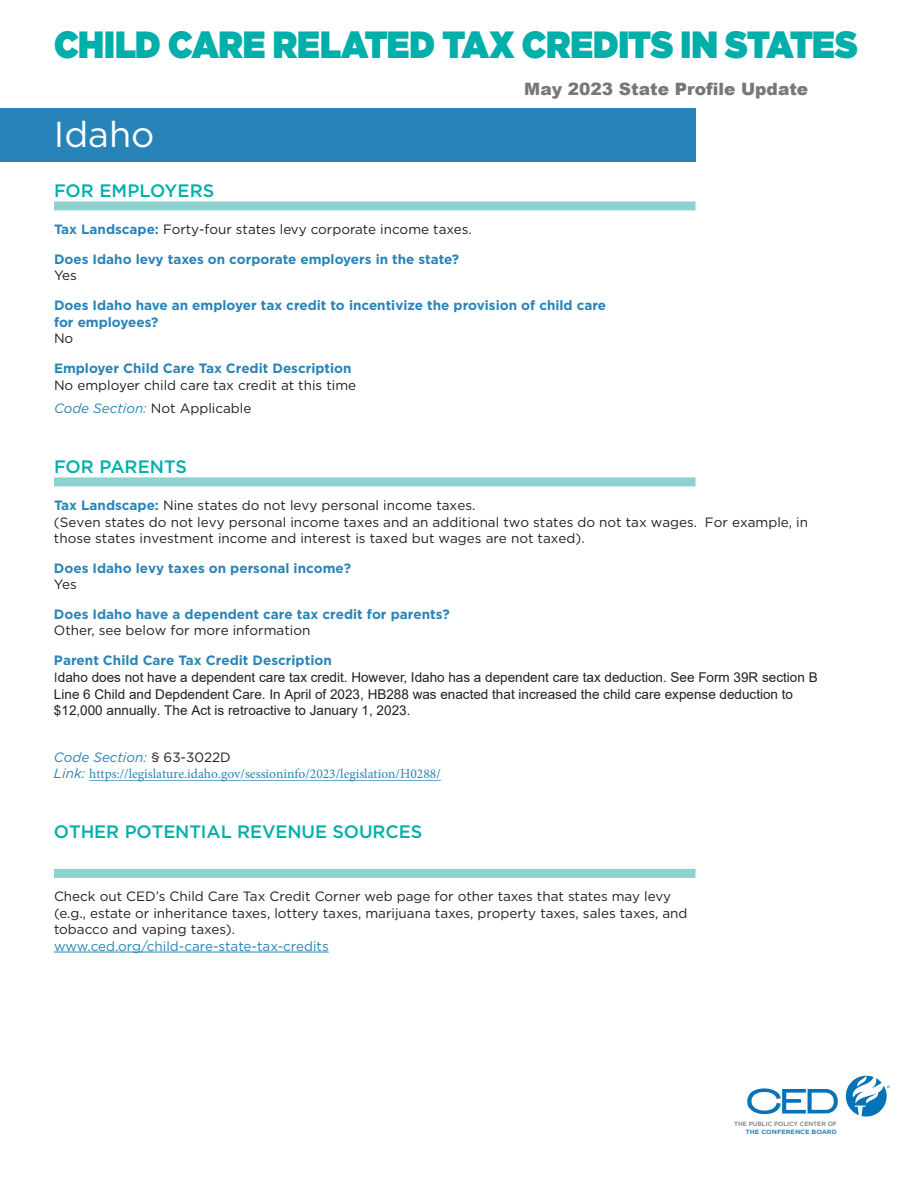
<style>
.page{position:relative;width:918px;height:1188px;background:#fff}
.page>*{position:absolute;margin:0;border:0;box-sizing:border-box;transform-origin:0 0}
.t1{font:900 37.95px "Gotham";letter-spacing:-.01em;color:#00afaa;scale:.9 1}
.t2{font:36px "Gotham";color:#fff}
.t3{font:500 18px "Gotham";letter-spacing:-.005em;color:#00afaa}
.t4{font:900 17.1px "Arial";color:#767779}
.t5{font:13.5px/16.4px "Gotham";color:#231f20}
.t6{font:700 13.5px/16.5px "Gotham";color:#2884b8}
.t7{font:13.5px/16.4px "Arial";color:#231f20}
.t8{font:13.5px "Minion Pro";color:#2884b8}
.t9{font:13.5px "Gotham";color:#2884b8}
.t10{font:italic 13.5px "Gotham";color:#2884b8}
.t11{font:500 6.15px "Gotham";color:#767779}
.t12{font:700 6.15px "Gotham";color:#2884b8;scale:1.08 1}
.s1{font-weight:700;color:#2884b8}
.s2{font-style:italic;color:#2884b8}
.s3{font-family:"Gotham"}
.s4{font-style:normal;color:#231f20}
.s5{font-family:"Gotham";font-style:italic}
</style>
<div class="page">
<div style="left:0;top:108px;width:696px;height:54px;background:#2884b8"></div>
<svg style="left:747px;top:1088px;width:91px;height:26px"></svg>
<svg style="left:846px;top:1076px;width:44px;height:41px"></svg>
<div style="left:54px;top:201px;width:642px;height:9px;background:#8dd1d0"></div>
<div style="left:54px;top:477px;width:642px;height:9px;background:#8dd1d0"></div>
<div style="left:54px;top:869px;width:642px;height:9px;background:#8dd1d0"></div>
<hr style="left:54px;top:952px;width:275px;height:1px;background:#2884b8">
<hr style="left:89px;top:780px;width:352px;height:1px;background:#2884b8">
<h1 class="t1" style="left:54px;top:17px;width:895px">CHILD CARE RELATED TAX CREDITS IN STATES</h1>
<p class="t4" style="left:524px;top:77px;width:286px">May 2023 State Profile Update</p>
<h2 class="t2" style="left:54px;top:112px;width:102px">Idaho</h2>
<h3 class="t3" style="left:54px;top:179px;width:162px">FOR EMPLOYERS</h3>
<p class="t5" style="left:54px;top:221px;width:419px"><span class="s1">Tax Landscape:</span> Forty-four states levy corporate income taxes.</p>
<p class="t6" style="left:54px;top:251px;width:407px">Does Idaho levy taxes on corporate employers in the state?</p>
<p class="t5" style="left:54px;top:267px;width:24px">Yes</p>
<p class="t6" style="left:54px;top:297px;width:554px">Does Idaho have an employer tax credit to incentivize the provision of child care for employees?</p>
<p class="t5" style="left:54px;top:330px;width:21px">No</p>
<p class="t6" style="left:54px;top:360px;width:299px">Employer Child Care Tax Credit Description</p>
<p class="t5" style="left:54px;top:373px;width:304px;line-height:23.2px">No employer child care tax credit at this time<br><span class="s2">Code Section:</span> Not Applicable</p>
<h3 class="t3" style="left:54px;top:455px;width:135px">FOR PARENTS</h3>
<p class="t5" style="left:54px;top:497px;width:756px"><span class="s1">Tax Landscape:</span> Nine states do not levy personal income taxes.<br>(Seven states do not levy personal income taxes and an additional two states do not tax wages. For example, in those states investment income and interest is taxed but wages are not taxed).</p>
<p class="t6" style="left:54px;top:560px;width:299px">Does Idaho levy taxes on personal income?</p>
<p class="t5" style="left:54px;top:576px;width:24px">Yes</p>
<p class="t6" style="left:54px;top:606px;width:397px">Does Idaho have a dependent care tax credit for parents?</p>
<p class="t5" style="left:54px;top:622px;width:258px">Other, see below for more information</p>
<p class="t6" style="left:54px;top:652px;width:279px">Parent Child Care Tax Credit Description</p>
<p class="t7" style="left:54px;top:669px;width:765px"><span class="s3">I</span>daho does not have a dependent care tax credit. However, Idaho has a dependent care tax deduction. See Form 39R section B<br>Line 6 Child and Depdendent Care. In April of 2023, HB288 was enacted that increased the child care expense deduction to $12,000 annually. The Act is retroactive to January 1, 2023.</p>
<p class="t10" style="left:54px;top:749px;width:178px">Code Section: <span class="s4">§ 63-3022D</span></p>
<p class="t8" style="left:54px;top:765px;width:388px"><span class="s5">Link:</span> https://legislature.idaho.gov/sessioninfo/2023/legislation/H0288/</p>
<h3 class="t3" style="left:54px;top:820px;width:370px">OTHER POTENTIAL REVENUE SOURCES</h3>
<p class="t5" style="left:54px;top:888px;width:635px">Check out CED’s Child Care Tax Credit Corner web page for other taxes that states may levy (e.g., estate or inheritance taxes, lottery taxes, marijuana taxes, property taxes, sales taxes, and tobacco and vaping taxes).</p>
<p class="t9" style="left:54px;top:938px;width:276px">www.ced.org/child-care-state-tax-credits</p>
<p class="t11" style="left:734px;top:1120px;width:104px">THE PUBLIC POLICY CENTER OF</p>
<p class="t12" style="left:746px;top:1128px;width:86px">THE CONFERENCE BOARD</p>
</div>
